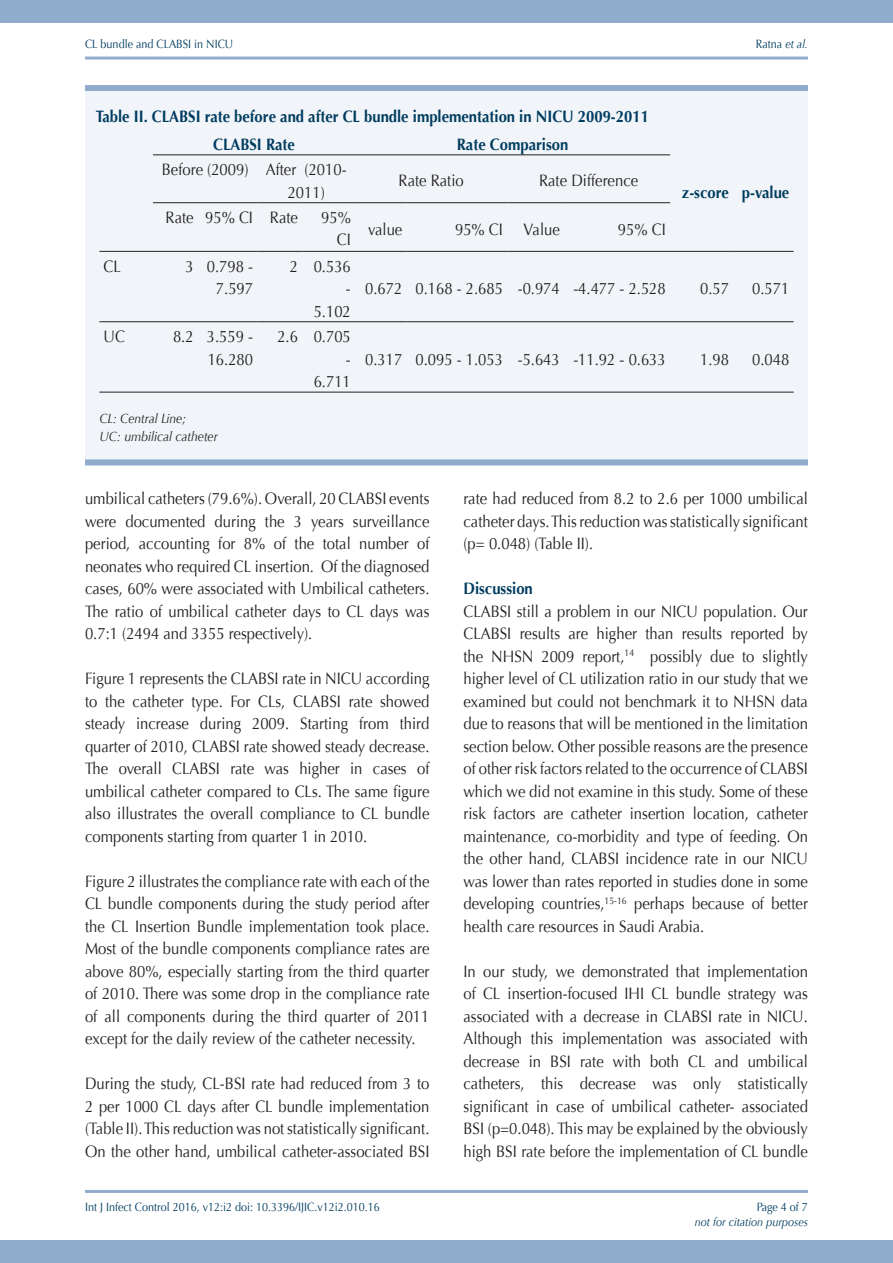
<style>
.page{position:relative;width:893px;height:1263px;background:#fff}
.page>*{position:absolute;margin:0;border:0;box-sizing:border-box;transform-origin:0 0}
.bodytext{font:16.5px/22.5px "Optima";color:#231f20;text-align:justify;scale:.9 1}
.sub1{font:700 16.5px "Optima";color:#003c5f;scale:.9 1}
.t1{font:italic 13.5px "Optima";color:#231f20;scale:.9 1}
.t2{font:12px "Optima";color:#003c5f;scale:.9 1}
.t3{font:italic 12px "Optima";color:#003c5f;scale:.9 1}
.s1{font-style:italic}
</style>
<div class="page">
<div style="left:0;top:0;width:893px;height:23px;background:#8faccc"></div>
<div style="left:0;top:1240px;width:893px;height:23px;background:#8faccc"></div>
<hr style="left:85px;top:1190px;width:723px;height:3px;background:#8faccc">
<hr style="left:85px;top:57px;width:723px;height:3px;background:#8faccc">
<div style="left:85px;top:85px;width:723px;height:380px;background:#f1f5f9"></div>
<div style="left:85px;top:85px;width:723px;height:6px;background:#8faccc"></div>
<div style="left:85px;top:459px;width:723px;height:6px;background:#8faccc"></div>
<hr style="left:153px;top:154px;width:45px;height:1px;background:#231f20">
<hr style="left:198px;top:154px;width:59px;height:1px;background:#231f20">
<hr style="left:257px;top:154px;width:45px;height:1px;background:#231f20">
<hr style="left:302px;top:154px;width:53px;height:1px;background:#231f20">
<hr style="left:355px;top:154px;width:52px;height:1px;background:#231f20">
<hr style="left:407px;top:154px;width:100px;height:1px;background:#231f20">
<hr style="left:507px;top:154px;width:57px;height:1px;background:#231f20">
<hr style="left:564px;top:154px;width:106px;height:1px;background:#231f20">
<hr style="left:153px;top:202px;width:45px;height:1px;background:#231f20">
<hr style="left:198px;top:202px;width:59px;height:1px;background:#231f20">
<hr style="left:257px;top:202px;width:45px;height:1px;background:#231f20">
<hr style="left:302px;top:202px;width:53px;height:1px;background:#231f20">
<hr style="left:355px;top:202px;width:52px;height:1px;background:#231f20">
<hr style="left:407px;top:202px;width:100px;height:1px;background:#231f20">
<hr style="left:507px;top:202px;width:57px;height:1px;background:#231f20">
<hr style="left:564px;top:202px;width:106px;height:1px;background:#231f20">
<hr style="left:99px;top:251px;width:54px;height:1px;background:#231f20">
<hr style="left:153px;top:251px;width:45px;height:1px;background:#231f20">
<hr style="left:198px;top:251px;width:59px;height:1px;background:#231f20">
<hr style="left:257px;top:251px;width:45px;height:1px;background:#231f20">
<hr style="left:302px;top:251px;width:53px;height:1px;background:#231f20">
<hr style="left:355px;top:251px;width:52px;height:1px;background:#231f20">
<hr style="left:407px;top:251px;width:100px;height:1px;background:#231f20">
<hr style="left:507px;top:251px;width:57px;height:1px;background:#231f20">
<hr style="left:564px;top:251px;width:106px;height:1px;background:#231f20">
<hr style="left:670px;top:251px;width:63px;height:1px;background:#231f20">
<hr style="left:733px;top:251px;width:61px;height:1px;background:#231f20">
<hr style="left:99px;top:321px;width:54px;height:1px;background:#231f20">
<hr style="left:153px;top:321px;width:45px;height:1px;background:#231f20">
<hr style="left:198px;top:321px;width:59px;height:1px;background:#231f20">
<hr style="left:257px;top:321px;width:45px;height:1px;background:#231f20">
<hr style="left:302px;top:321px;width:53px;height:1px;background:#231f20">
<hr style="left:355px;top:321px;width:52px;height:1px;background:#231f20">
<hr style="left:407px;top:321px;width:100px;height:1px;background:#231f20">
<hr style="left:507px;top:321px;width:57px;height:1px;background:#231f20">
<hr style="left:564px;top:321px;width:106px;height:1px;background:#231f20">
<hr style="left:670px;top:321px;width:63px;height:1px;background:#231f20">
<hr style="left:733px;top:321px;width:61px;height:1px;background:#231f20">
<hr style="left:99px;top:392px;width:54px;height:1px;background:#231f20">
<hr style="left:153px;top:392px;width:45px;height:1px;background:#231f20">
<hr style="left:198px;top:392px;width:59px;height:1px;background:#231f20">
<hr style="left:257px;top:392px;width:45px;height:1px;background:#231f20">
<hr style="left:302px;top:392px;width:53px;height:1px;background:#231f20">
<hr style="left:355px;top:392px;width:52px;height:1px;background:#231f20">
<hr style="left:407px;top:392px;width:100px;height:1px;background:#231f20">
<hr style="left:507px;top:392px;width:57px;height:1px;background:#231f20">
<hr style="left:564px;top:392px;width:106px;height:1px;background:#231f20">
<hr style="left:670px;top:392px;width:63px;height:1px;background:#231f20">
<hr style="left:733px;top:392px;width:61px;height:1px;background:#231f20">
<p class="t2" style="left:85px;top:37px;width:166px">CL bundle and CLABSI in NICU</p>
<p class="t2" style="left:756px;top:37px;width:59px">Ratna <span class="s1">et al.</span></p>
<p class="sub1" style="left:96px;top:106px;width:616px">Table II. CLABSI rate before and after CL bundle implementation in NICU 2009-2011</p>
<p class="sub1" style="left:213px;top:135px;width:92px">CLABSI Rate</p>
<p class="sub1" style="left:457px;top:135px;width:125px">Rate Comparison</p>
<p class="bodytext" style="left:162px;top:158px;width:98px">Before (2009)</p>
<p class="bodytext" style="left:266px;top:158px;width:91px;text-align:center">After (2010-<br>2011)</p>
<p class="bodytext" style="left:399px;top:170px;width:74px">Rate Ratio</p>
<p class="bodytext" style="left:539px;top:170px;width:112px">Rate Difference</p>
<p class="bodytext" style="left:166px;top:206px;width:33px">Rate</p>
<p class="bodytext" style="left:205px;top:206px;width:55px">95% CI</p>
<p class="bodytext" style="left:270px;top:206px;width:33px">Rate</p>
<p class="bodytext" style="left:321px;top:206px;width:35px;text-align:right">95%<br>CI</p>
<p class="bodytext" style="left:368px;top:218px;width:40px">value</p>
<p class="bodytext" style="left:455px;top:218px;width:55px">95% CI</p>
<p class="bodytext" style="left:523px;top:218px;width:42px">Value</p>
<p class="bodytext" style="left:618px;top:218px;width:55px">95% CI</p>
<p class="sub1" style="left:682px;top:183px;width:54px">z-score</p>
<p class="sub1" style="left:742px;top:183px;width:54px">p-value</p>
<p class="bodytext" style="left:104px;top:255px;width:21px">CL</p>
<p class="bodytext" style="left:185px;top:255px;width:11px">3</p>
<p class="bodytext" style="left:207px;top:255px;width:53px;text-align:center">0.798 -<br>7.597</p>
<p class="bodytext" style="left:290px;top:255px;width:11px">2</p>
<p class="bodytext" style="left:314px;top:255px;width:43px;text-align:right">0.536 -<br>5.102</p>
<p class="bodytext" style="left:104px;top:325px;width:25px">UC</p>
<p class="bodytext" style="left:173px;top:325px;width:24px">8.2</p>
<p class="bodytext" style="left:207px;top:325px;width:53px">3.559 -<br>16.280</p>
<p class="bodytext" style="left:277px;top:325px;width:24px">2.6</p>
<p class="bodytext" style="left:314px;top:325px;width:43px;text-align:right">0.705 -<br>6.711</p>
<p class="t1" style="left:99px;top:410px;width:98px">CL: Central Line;</p>
<p class="t1" style="left:99px;top:428px;width:133px">UC: umbilical catheter</p>
<p class="bodytext" style="left:365px;top:277px;width:43px">0.672</p>
<p class="bodytext" style="left:415px;top:277px;width:99px">0.168 - 2.685</p>
<p class="bodytext" style="left:518px;top:277px;width:48px">-0.974</p>
<p class="bodytext" style="left:573px;top:277px;width:104px">-4.477 - 2.528</p>
<p class="bodytext" style="left:700px;top:277px;width:34px">0.57</p>
<p class="bodytext" style="left:752px;top:277px;width:43px">0.571</p>
<p class="bodytext" style="left:365px;top:348px;width:43px">0.317</p>
<p class="bodytext" style="left:415px;top:348px;width:99px">0.095 - 1.053</p>
<p class="bodytext" style="left:518px;top:348px;width:48px">-5.643</p>
<p class="bodytext" style="left:573px;top:348px;width:104px">-11.92 - 0.633</p>
<p class="bodytext" style="left:700px;top:348px;width:34px">1.98</p>
<p class="bodytext" style="left:752px;top:348px;width:43px">0.048</p>
<p class="bodytext" style="left:85px;top:488px;width:384px">umbilical catheters (79.6%). Overall, 20 CLABSI events were documented during the 3 years surveillance period, accounting for 8% of the total number of neonates who required CL insertion. Of the diagnosed cases, 60% were associated with Umbilical catheters.<br>The ratio of umbilical catheter days to CL days was 0.7:1 (2494 and 3355 respectively).</p>
<p class="bodytext" style="left:85px;top:668px;width:384px">Figure 1 represents the CLABSI rate in NICU according to the catheter type. For CLs, CLABSI rate showed steady increase during 2009. Starting from third quarter of 2010, CLABSI rate showed steady decrease.<br>The overall CLABSI rate was higher in cases of umbilical catheter compared to CLs. The same figure also illustrates the overall compliance to CL bundle components starting from quarter 1 in 2010.</p>
<p class="bodytext" style="left:85px;top:870px;width:384px">Figure 2 illustrates the compliance rate with each of the CL bundle components during the study period after the CL Insertion Bundle implementation took place.<br>Most of the bundle components compliance rates are above 80%, especially starting from the third quarter of 2010. There was some drop in the compliance rate of all components during the third quarter of 2011 except for the daily review of the catheter necessity.</p>
<p class="bodytext" style="left:85px;top:1073px;width:384px">During the study, CL-BSI rate had reduced from 3 to 2 per 1000 CL days after CL bundle implementation (Table II). This reduction was not statistically significant.<br>On the other hand, umbilical catheter-associated BSI</p>
<p class="bodytext" style="left:463px;top:488px;width:384px">rate had reduced from 8.2 to 2.6 per 1000 umbilical catheter days. This reduction was statistically significant (p= 0.048) (Table II).</p>
<p class="sub1" style="left:463px;top:579px;width:79px">Discussion</p>
<p class="bodytext" style="left:463px;top:600px;width:384px">CLABSI still a problem in our NICU population. Our CLABSI results are higher than results reported by the NHSN 2009 report,<sup>14</sup> possibly due to slightly higher level of CL utilization ratio in our study that we examined but could not benchmark it to NHSN data due to reasons that will be mentioned in the limitation section below. Other possible reasons are the presence of other risk factors related to the occurrence of CLABSI which we did not examine in this study. Some of these risk factors are catheter insertion location, catheter maintenance, co-morbidity and type of feeding. On the other hand, CLABSI incidence rate in our NICU was lower than rates reported in studies done in some developing countries,<sup>15-16</sup> perhaps because of better health care resources in Saudi Arabia.</p>
<p class="bodytext" style="left:463px;top:960px;width:384px">In our study, we demonstrated that implementation of CL insertion-focused IHI CL bundle strategy was associated with a decrease in CLABSI rate in NICU.<br>Although this implementation was associated with decrease in BSI rate with both CL and umbilical catheters, this decrease was only statistically significant in case of umbilical catheter- associated BSI (p=0.048). This may be explained by the obviously high BSI rate before the implementation of CL bundle</p>
<p class="t2" style="left:85px;top:1200px;width:329px">Int J Infect Control 2016, v12:i2 doi: 10.3396/IJIC.v12i2.010.16</p>
<p class="t2" style="left:757px;top:1200px;width:58px">Page 4 of 7</p>
<p class="t3" style="left:695px;top:1215px;width:127px">not for citation purposes</p>
</div>
